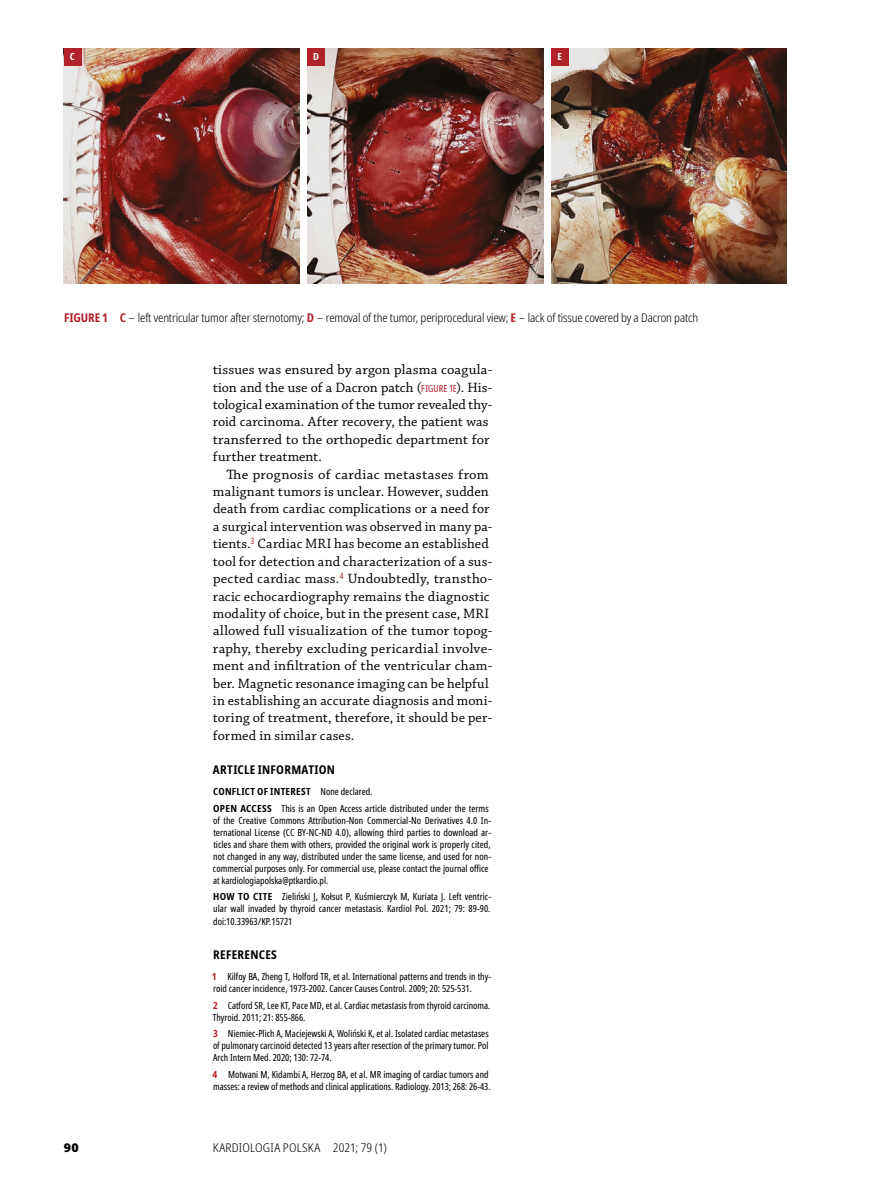
<style>
.page{position:relative;width:872px;height:1191px;background:#fff}
.page>*{position:absolute;margin:0;border:0;box-sizing:border-box;transform-origin:0 0}
.t1{font:14.25px/17.4px "Chaparral Pro MP";letter-spacing:.01em;color:#000}
.t2{font:300 condensed 12px "Noto Sans";letter-spacing:-.01em;color:#000}
.t3{font:700 condensed 12px "Noto Sans";letter-spacing:.02em;color:#000}
.t4{font:300 condensed 12px "Noto Sans";letter-spacing:.015em;color:#000;scale:1.04 1}
.t5{font:900 12px "Noto Sans";color:#000;scale:1.04 1}
.t6{font:extra-condensed 9.75px/12px "Noto Sans";color:#000}
.t7{font:700 condensed 9.75px "Noto Sans";color:#fff}
.s1{font-weight:700;color:#b1212a}
.s2{font-family:"Noto Sans";font-stretch:extra-condensed;font-size:9.75px;color:#b1212a}
.s3{font-weight:700;font-stretch:condensed}
.s4{font-weight:700;font-stretch:condensed;color:#b1212a}
</style>
<div class="page">
<img style="left:64px;top:48px;width:235px;height:236px">
<img style="left:551px;top:48px;width:236px;height:236px">
<img style="left:307px;top:48px;width:236px;height:236px">
<div style="left:64px;top:48px;width:17px;height:17px;background:#b1212a"></div>
<div style="left:307px;top:48px;width:18px;height:17px;background:#b1212a"></div>
<div style="left:551px;top:48px;width:17px;height:17px;background:#b1212a"></div>
<p class="t7" style="left:70px;top:50px;width:6px">C</p>
<p class="t7" style="left:313px;top:50px;width:7px">D</p>
<p class="t7" style="left:557px;top:50px;width:5px">E</p>
<p class="t2" style="left:64px;top:309px;width:635px"><span class="s1">FIGURE 1 C</span> – left ventricular tumor after sternotomy; <span class="s1">D</span> – removal of the tumor, periprocedural view; <span class="s1">E</span> – lack of tissue covered by a Dacron patch</p>
<p class="t1" style="left:213px;top:361px;width:281px">tissues was ensured by argon plasma coagula‑ tion and the use of a Dacron patch (<span class="s2">Figure 1E</span>). His‑ tological examination of the tumor revealed thy‑ roid carcinoma. After recovery, the patient was transferred to the orthopedic department for further treatment.</p>
<p class="t1" style="left:213px;top:466px;width:281px;text-indent:14px">The prognosis of cardiac metastases from malignant tumors is unclear. However, sudden death from cardiac complications or a need for a surgical intervention was observed in many pa‑ tients.<sup>3</sup> Cardiac MRI has become an established tool for detection and characterization of a sus‑ pected cardiac mass.<sup>4</sup> Undoubtedly, transtho‑ racic echocardiography remains the diagnostic modality of choice, but in the present case, MRI allowed full visualization of the tumor topog‑ raphy, thereby excluding pericardial involve‑ ment and infiltration of the ventricular cham‑ ber. Magnetic resonance imaging can be helpful in establishing an accurate diagnosis and moni‑ toring of treatment, therefore, it should be per‑ formed in similar cases.</p>
<p class="t3" style="left:213px;top:761px;width:124px">ARTICLE INFORMATION</p>
<p class="t6" style="left:213px;top:784px;width:277px;line-height:16.5px"><span class="s3">CONFLICT OF INTEREST</span> None declared.<br><span class="s3">OPEN ACCESS</span> This is an Open Access article distributed under the terms</p>
<p class="t6" style="left:213px;top:814px;width:279px">of the Creative Commons Attribution-‑Non Commercial-‑No Derivatives 4.0 In&shy;ternational License (CC BY-‑NC-‑ND 4.0), allowing third parties to download ar&shy;ticles and share them with others, provided the original work is properly cited, not changed in any way, distributed under the same license, and used for non&shy;commercial purposes only. For commercial use, please contact the journal office at kardiologiapolska@ptkardio.pl.</p>
<p class="t6" style="left:213px;top:891px;width:279px;text-align:justify"><span class="s3">HOW TO CITE</span> Zieliński J, Kołsut P, Kuśmierczyk M, Kuriata J. Left ventric&shy;ular wall invaded by thyroid cancer metastasis. Kardiol Pol. 2021; 79: 89-90. doi:10.33963/KP.15721</p>
<p class="t3" style="left:213px;top:946px;width:65px">REFERENCES</p>
<p class="t6" style="left:212px;top:971px;width:280px"><span class="s4">1</span> Kilfoy BA, Zheng T, Holford TR, et al. International patterns and trends in thy&shy;roid cancer incidence, 1973-2002. Cancer Causes Control. 2009; 20: 525-531.</p>
<p class="t6" style="left:213px;top:999px;width:279px"><span class="s4">2</span> Catford SR, Lee KT, Pace MD, et al. Cardiac metastasis from thyroid carcinoma.<br>Thyroid. 2011; 21: 855‐866.</p>
<p class="t6" style="left:213px;top:1028px;width:277px;text-align:justify"><span class="s4">3</span> Niemiec-‑Plich A, Maciejewski A, Woliński K, et al. Isolated cardiac metastases of pulmonary carcinoid detected 13 years after resection of the primary tumor. Pol Arch Intern Med. 2020; 130: 72-74.</p>
<p class="t6" style="left:212px;top:1068px;width:279px"><span class="s4">4</span> Motwani M, Kidambi A, Herzog BA, et al. MR imaging of cardiac tumors and masses: a review of methods and clinical applications. Radiology. 2013; 268: 26-43.</p>
<p class="t5" style="left:64px;top:1138px;width:16px">90</p>
<p class="t4" style="left:213px;top:1139px;width:169px">KARDIOLOGIA POLSKA 2021; 79 (1)</p>
</div>
